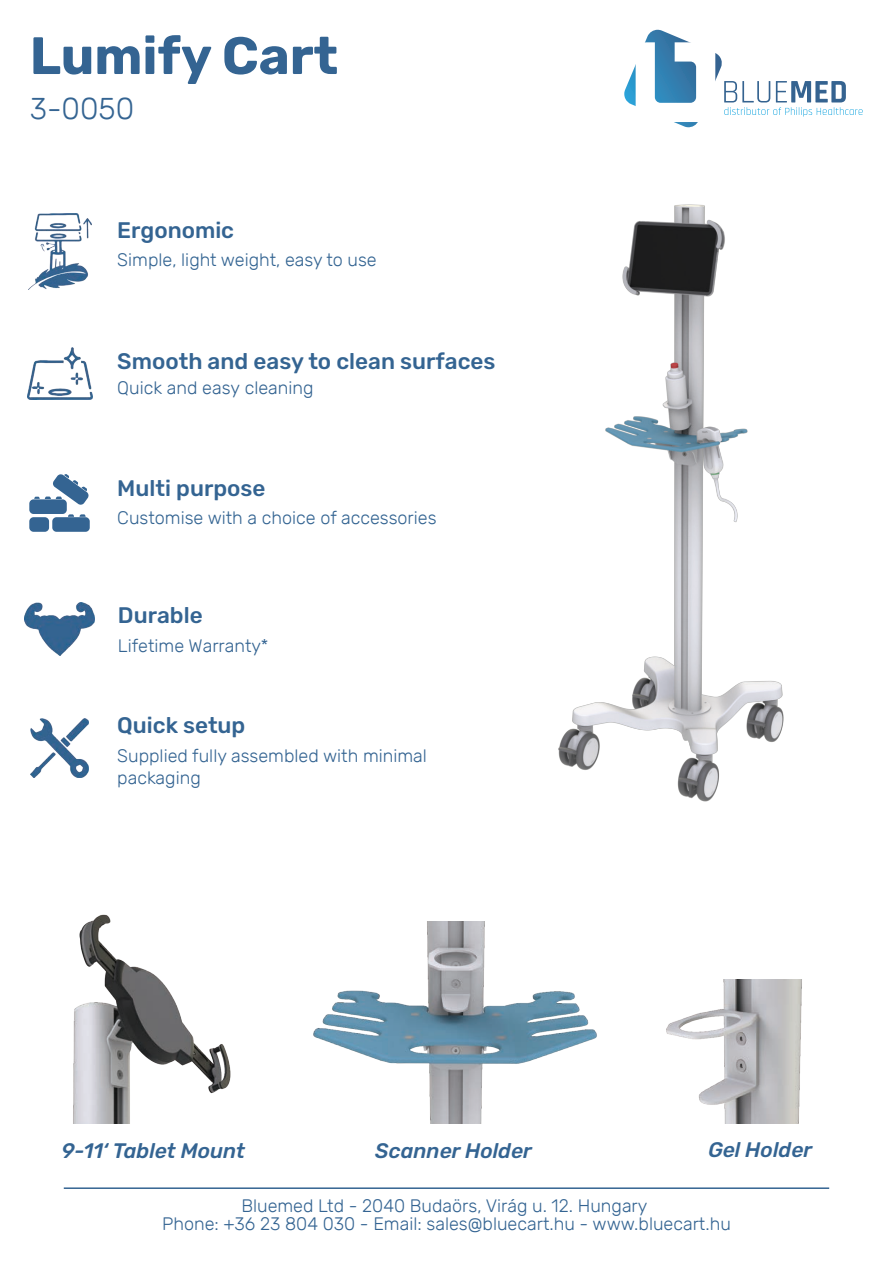
<style>
.page{position:relative;width:893px;height:1263px;background:#fff}
.page>*{position:absolute;margin:0;border:0;box-sizing:border-box;transform-origin:0 0}
.t1{font:700 52.5px "Rubik";color:#346492}
.t2{font:300 30px "Rubik";color:#346492}
.t3{font:500 22.5px "Rubik";color:#346492}
.t4{font:italic 500 21px "Rubik";color:#346492}
.t5{font:300 18px/18px "Rubik";color:#346492;text-align:center}
.t6{font:300 18px "Rubik";color:#336492}
.s1{font-family:"Arial";font-weight:400}
</style>
<div class="page">
<hr style="left:64px;top:1187px;width:765px;height:2px;background:#346492">
<div style="left:29px;top:499px;width:38px;height:15px;background:#346492;border-radius:4px"></div>
<div style="left:52px;top:517px;width:38px;height:15px;background:#346492;border-radius:4px"></div>
<div style="left:29px;top:517px;width:20px;height:15px;background:#346492;border-radius:4px"></div>
<svg style="left:34px;top:474px;width:55px;height:31px"></svg>
<svg style="left:68px;top:514px;width:6px;height:3px"></svg>
<svg style="left:80px;top:514px;width:6px;height:3px"></svg>
<img style="left:28px;top:214px;width:63px;height:76px">
<img style="left:27px;top:348px;width:65px;height:51px">
<img style="left:24px;top:603px;width:71px;height:52px">
<img style="left:30px;top:719px;width:59px;height:58px">
<img style="left:73px;top:914px;width:158px;height:209px">
<img style="left:313px;top:921px;width:284px;height:202px">
<img style="left:666px;top:980px;width:136px;height:143px">
<svg style="left:624px;top:30px;width:239px;height:98px"></svg>
<img style="left:558px;top:204px;width:226px;height:598px">
<h1 class="t1" style="left:30px;top:25px;width:310px">Lumify Cart</h1>
<h2 class="t2" style="left:30px;top:92px;width:106px">3-0050</h2>
<p class="t3" style="left:117px;top:217px;width:118px">Ergonomic</p>
<p class="t6" style="left:117px;top:250px;width:261px">Simple, light weight, easy to use</p>
<p class="t3" style="left:117px;top:348px;width:380px">Smooth and easy to clean surfaces</p>
<p class="t5" style="left:117px;top:379px;width:198px">Quick and easy cleaning</p>
<p class="t3" style="left:117px;top:475px;width:150px">Multi purpose</p>
<p class="t6" style="left:117px;top:508px;width:321px">Customise with a choice of accessories</p>
<p class="t3" style="left:118px;top:602px;width:86px">Durable</p>
<p class="t5" style="left:118px;top:637px;width:152px">Lifetime Warranty<span class="s1">*</span></p>
<p class="t3" style="left:117px;top:713px;width:130px">Quick setup</p>
<p class="t5" style="left:117px;top:745px;width:311px;line-height:21.6px;text-align:left">Supplied fully assembled with minimal packaging</p>
<p class="t4" style="left:61px;top:1138px;width:185px">9-11‘ Tablet Mount</p>
<p class="t4" style="left:375px;top:1138px;width:158px">Scanner Holder</p>
<p class="t4" style="left:708px;top:1138px;width:106px">Gel Holder</p>
<p class="t5" style="left:162px;top:1197px;width:570px">Bluemed Ltd - 2040 Budaörs, Virág u. 12. Hungary<br>Phone: +36 23 804 030 - Email: sales@bluecart.hu - www.bluecart.hu</p>
</div>
